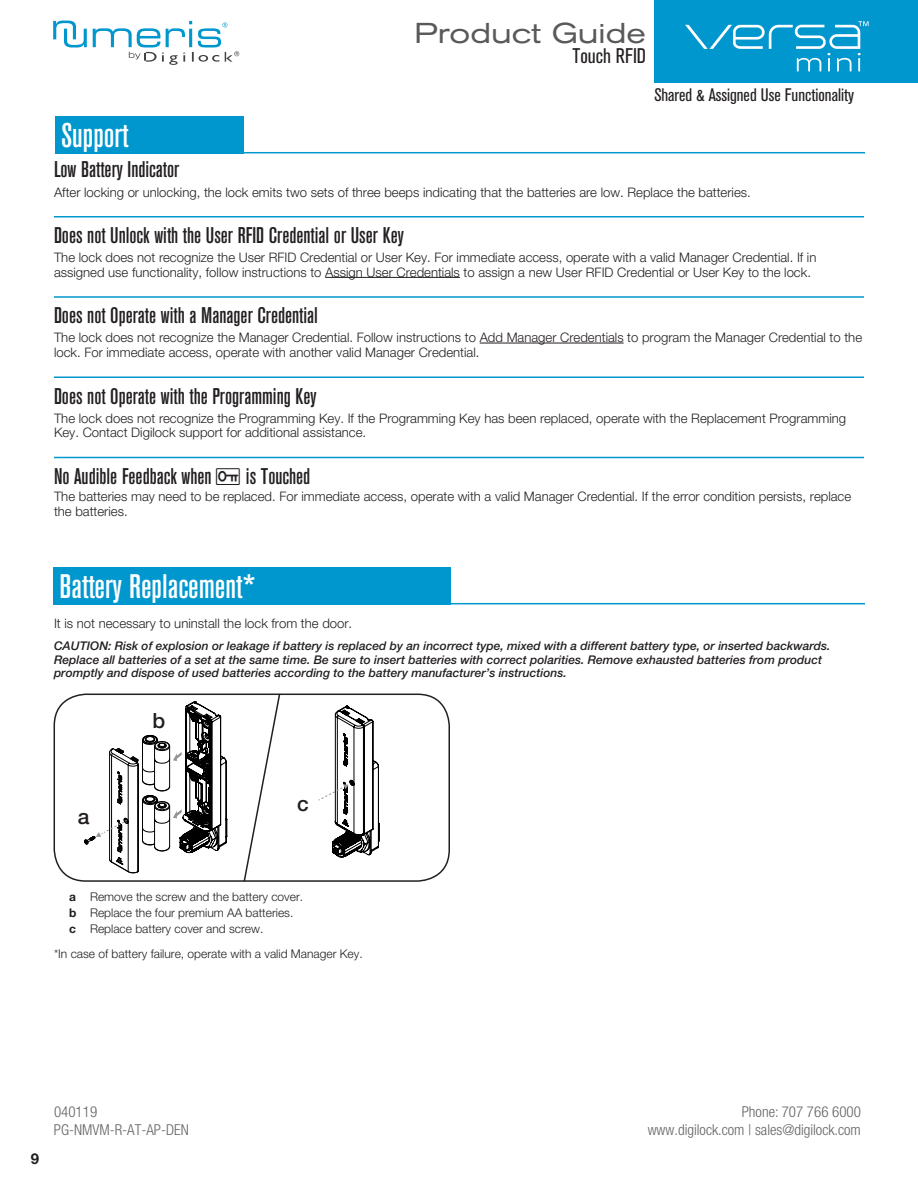
<style>
.page{position:relative;width:918px;height:1188px;background:#fff}
.page>*{position:absolute;margin:0;border:0;box-sizing:border-box;transform-origin:0 0}
.t1{font:500 condensed 33.75px "Akzidenz Grotesk BE";color:#fff}
.t2{font:expanded 28.5px "Akzidenz Grotesk BE";color:#58595b}
.t3{font:500 condensed 22.5px "Akzidenz Grotesk BE";color:#231f20}
.t4{font:condensed 21px "Akzidenz Grotesk BE";color:#231f20}
.t5{font:500 21px "Helvetica Neue LT Std";color:#231f20}
.t6{font:condensed 18px "Akzidenz Grotesk BE";color:#231f20}
.t7{font:300 condensed 15px "Helvetica Neue LT Std";color:#636466}
.t8{font:700 15px "Helvetica Neue LT Std";color:#231f20}
.t9{font:300 13.2px/14.5px "Helvetica Neue LT Std";color:#231f20}
.t10{font:italic 500 12px/13.5px "Helvetica Neue LT Std";color:#231f20}
.t11{font:300 12px/15.8px "Helvetica Neue LT Std";color:#231f20}
.s1{font-weight:700}
</style>
<div class="page">
<div style="left:654px;top:0;width:264px;height:83px;background:#0097cf"></div>
<svg style="left:53px;top:21px;width:34px;height:26px"></svg>
<svg style="left:93px;top:21px;width:146px;height:44px"></svg>
<svg style="left:685px;top:21px;width:184px;height:50px"></svg>
<div style="left:55px;top:116px;width:189px;height:37px;background:#0097cf"></div>
<hr style="left:61px;top:152px;width:804px;height:1px;background:#0097cf">
<div style="left:54px;top:567px;width:397px;height:37px;background:#0097cf"></div>
<hr style="left:60px;top:603px;width:805px;height:1px;background:#0097cf">
<hr style="left:54px;top:216px;width:810px;height:2px;background:#0097cf">
<hr style="left:325px;top:277px;width:135px;height:1px;background:#231f20">
<hr style="left:54px;top:296px;width:810px;height:2px;background:#0097cf">
<hr style="left:480px;top:343px;width:144px;height:1px;background:#231f20">
<hr style="left:54px;top:376px;width:810px;height:2px;background:#0097cf">
<hr style="left:54px;top:457px;width:810px;height:1px;background:#0097cf">
<svg style="left:243px;top:693px;width:38px;height:186px"></svg>
<svg style="left:84px;top:701px;width:143px;height:172px"></svg>
<svg style="left:318px;top:706px;width:61px;height:151px"></svg>
<div style="left:54px;top:694px;width:396px;height:188px;border:2px solid #231f20;border-radius:31px"></div>
<h2 class="t2" style="left:415px;top:16px;width:233px">Product Guide</h2>
<h1 class="t1" style="left:61px;top:117px;width:69px">Support</h1>
<h3 class="t4" style="left:573px;top:44px;width:75px">Touch RFID</h3>
<h3 class="t6" style="left:654px;top:85px;width:201px">Shared &amp; Assigned Use Functionality</h3>
<h3 class="t3" style="left:54px;top:157px;width:127px">Low Battery Indicator</h3>
<p class="t9" style="left:54px;top:184px;width:698px">After locking or unlocking, the lock emits two sets of three beeps indicating that the batteries are low. Replace the batteries.</p>
<h3 class="t3" style="left:54px;top:223px;width:351px">Does not Unlock with the User RFID Credential or User Key</h3>
<p class="t9" style="left:54px;top:250px;width:764px">The lock does not recognize the User RFID Credential or User Key. For immediate access, operate with a valid Manager Credential. If in assigned use functionality, follow instructions to Assign User Credentials to assign a new User RFID Credential or User Key to the lock.</p>
<h3 class="t3" style="left:54px;top:303px;width:266px">Does not Operate with a Manager Credential</h3>
<p class="t9" style="left:54px;top:330px;width:810px">The lock does not recognize the Manager Credential. Follow instructions to Add Manager Credentials to program the Manager Credential to the lock. For immediate access, operate with another valid Manager Credential.</p>
<h3 class="t3" style="left:54px;top:383px;width:264px">Does not Operate with the Programming Key</h3>
<p class="t9" style="left:54px;top:410px;width:794px">The lock does not recognize the Programming Key. If the Programming Key has been replaced, operate with the Replacement Programming<br>Key. Contact Digilock support for additional assistance.</p>
<h3 class="t3" style="left:54px;top:464px;width:159px">No Audible Feedback when</h3>
<h3 class="t3" style="left:246px;top:464px;width:66px">is Touched</h3>
<p class="t9" style="left:54px;top:489px;width:799px">The batteries may need to be replaced. For immediate access, operate with a valid Manager Credential. If the error condition persists, replace the batteries.</p>
<h1 class="t1" style="left:60px;top:568px;width:198px">Battery Replacement*</h1>
<p class="t9" style="left:54px;top:615px;width:300px">It is not necessary to uninstall the lock from the door.</p>
<p class="t10" style="left:54px;top:639px;width:778px">CAUTION: Risk of explosion or leakage if battery is replaced by an incorrect type, mixed with a different battery type, or inserted backwards.<br>Replace all batteries of a set at the same time. Be sure to insert batteries with correct polarities. Remove exhausted batteries from product promptly and dispose of used batteries according to the battery manufacturer’s instructions.</p>
<h3 class="t5" style="left:78px;top:804px;width:13px">a</h3>
<h3 class="t5" style="left:153px;top:708px;width:14px">b</h3>
<h3 class="t5" style="left:297px;top:791px;width:13px">c</h3>
<p class="t11" style="left:69px;top:889px;width:236px"><span class="s1">a</span> Remove the screw and the battery cover. <span class="s1">b</span> Replace the four premium AA batteries. <span class="s1">c</span> Replace battery cover and screw.</p>
<p class="t11" style="left:54px;top:946px;width:310px">*In case of battery failure, operate with a valid Manager Key.</p>
<p class="t8" style="left:31px;top:1149px;width:10px">9</p>
<p class="t7" style="left:54px;top:1103px;width:45px">040119</p>
<p class="t7" style="left:742px;top:1103px;width:121px">Phone: 707 766 6000</p>
<p class="t7" style="left:54px;top:1121px;width:136px">PG-NMVM-R-AT-AP-DEN</p>
<p class="t7" style="left:648px;top:1121px;width:215px">www.digilock.com | sales@digilock.com</p>
</div>
